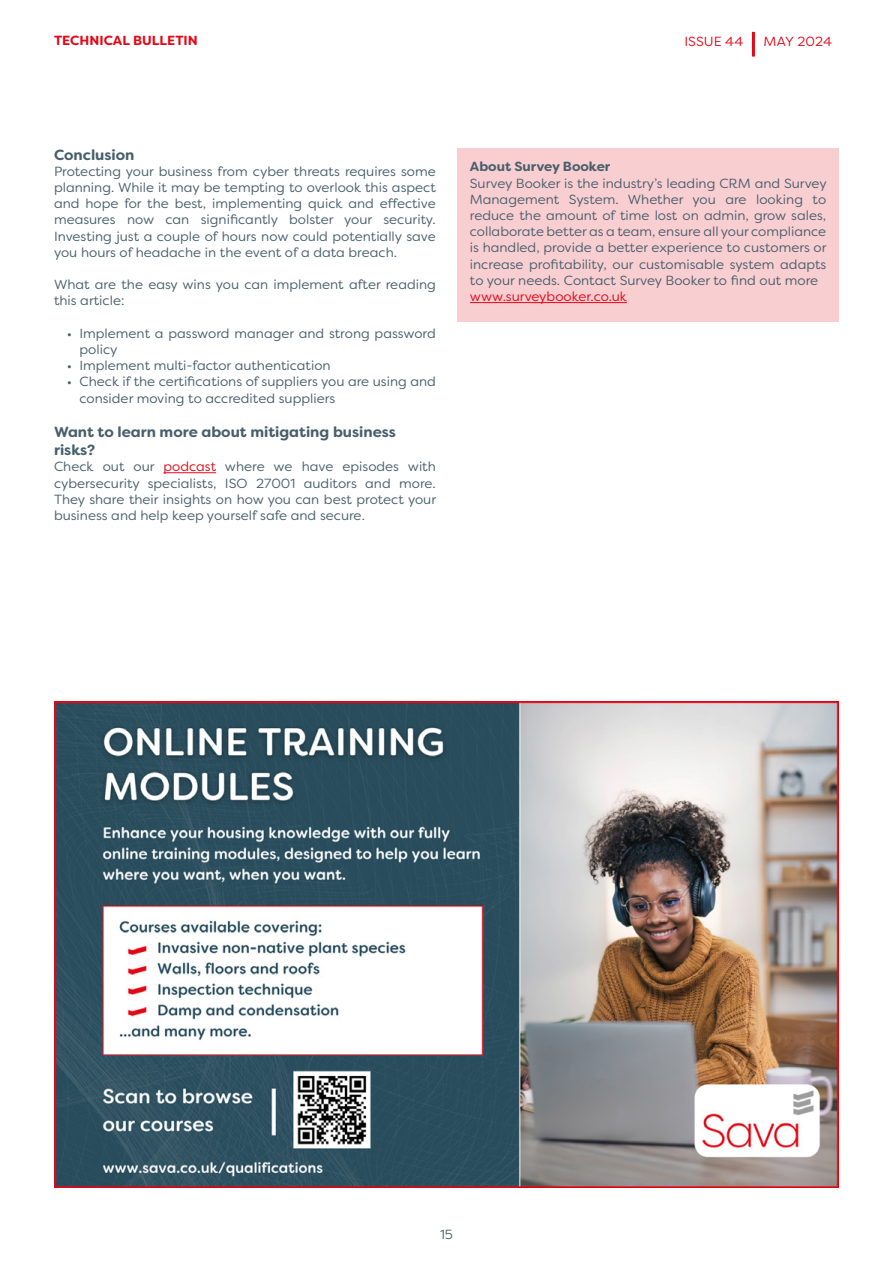
<style>
.page{position:relative;width:893px;height:1263px;background:#fff}
.page>*{position:absolute;margin:0;border:0;box-sizing:border-box;transform-origin:0 0}
.t1{font:700 14.7px/18px "Filson Soft";color:#475f6c}
.t2{font:13.2px/16.2px "Filson Soft";color:#475f6c;text-align:justify}
.t3{font:13.2px "Filson Soft";color:#e30817}
.t4{font:700 13.2px "Filson Soft";color:#e30817}
.t5{font:700 13.2px "Filson Soft";color:#475f6c}
.s1{color:#e30617}
.s2{color:#e30817}
</style>
<div class="page">
<hr style="left:752px;top:32px;width:3px;height:25px;background:#e30817">
<div style="left:457px;top:149px;width:382px;height:173px;background:#f9ced1"></div>
<hr style="left:470px;top:302px;width:157px;height:1px;background:#e30817">
<hr style="left:163px;top:472px;width:53px;height:1px;background:#e30817">
<img style="left:54px;top:702px;width:785px;height:485px">
<p class="t4" style="left:54px;top:32px;width:145px">TECHNICAL BULLETIN</p>
<p class="t3" style="left:684px;top:33px;width:60px">ISSUE 44</p>
<p class="t3" style="left:764px;top:33px;width:70px"><span class="s1">MAY</span> 2024</p>
<p class="t1" style="left:54px;top:146px;width:82px">Conclusion</p>
<p class="t2" style="left:54px;top:163px;width:383px">Protecting your business from cyber threats requires some planning. While it may be tempting to overlook this aspect and hope for the best, implementing quick and effective measures now can significantly bolster your security.<br>Investing just a couple of hours now could potentially save you hours of headache in the event of a data breach.</p>
<p class="t2" style="left:54px;top:276px;width:383px">What are the easy wins you can implement after reading this article:</p>
<p class="t2" style="left:80px;top:325px;width:358px;text-indent:-13px">• Implement a password manager and strong password policy</p>
<p class="t2" style="left:67px;top:357px;width:265px">• Implement multi-factor authentication</p>
<p class="t2" style="left:80px;top:374px;width:358px;text-indent:-13px">• Check if the certifications of suppliers you are using and consider moving to accredited suppliers</p>
<p class="t1" style="left:54px;top:423px;width:344px">Want to learn more about mitigating business risks?</p>
<p class="t2" style="left:54px;top:459px;width:384px">Check out our <span class="s2">podcast</span> where we have episodes with cybersecurity specialists, ISO 27001 auditors and more.<br>They share their insights on how you can best protect your business and help keep yourself safe and secure.</p>
<p class="t5" style="left:470px;top:158px;width:142px">About Survey Booker</p>
<p class="t2" style="left:470px;top:175px;width:358px">Survey Booker is the industry’s leading CRM and Survey Management System. Whether you are looking to reduce the amount of time lost on admin, grow sales, collaborate better as a team, ensure all your compliance is handled, provide a better experience to customers or increase profitability, our customisable system adapts to your needs. Contact Survey Booker to find out more</p>
<p class="t3" style="left:470px;top:288px;width:159px">www.surveybooker.co.uk</p>
<p class="t2" style="left:440px;top:1226px;width:14px">15</p>
</div>
